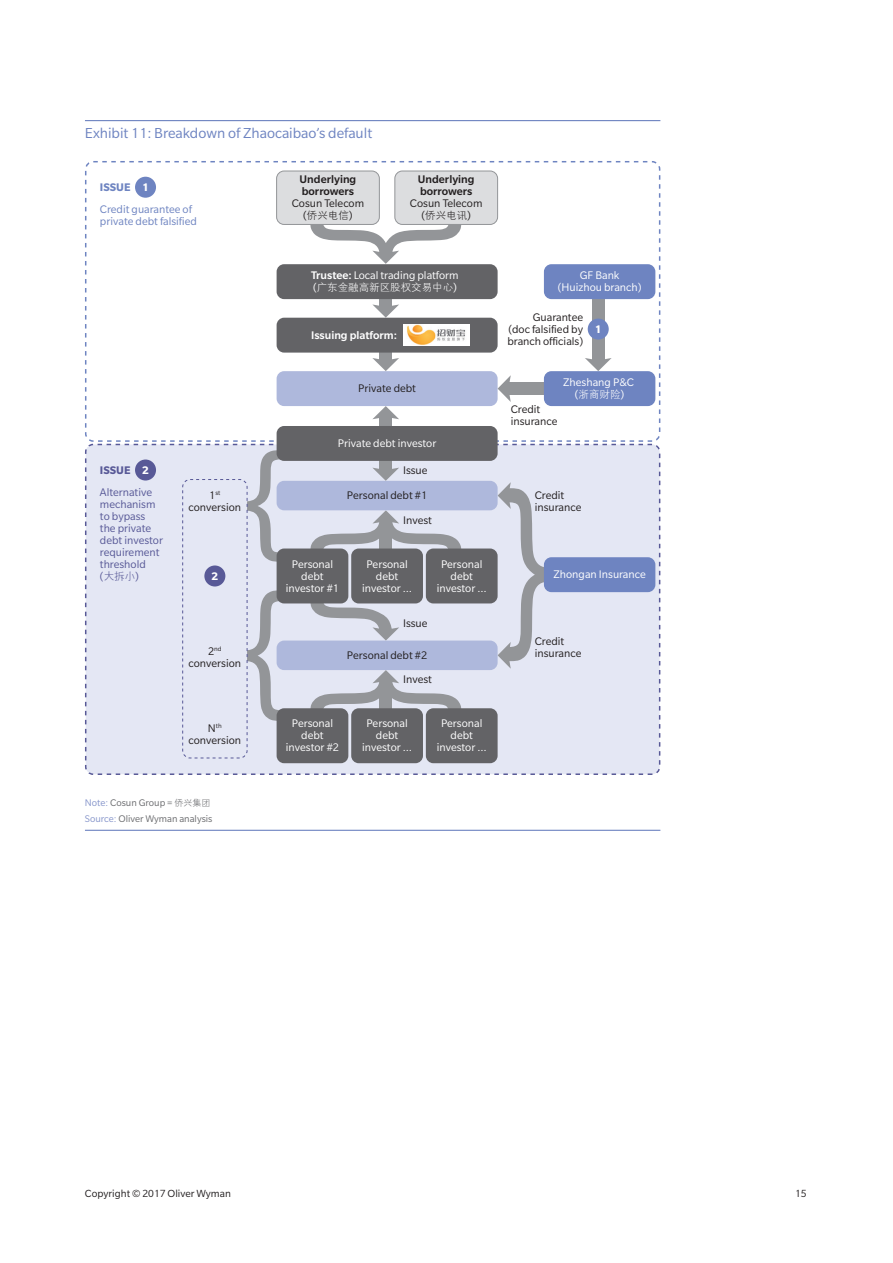
<style>
.page{position:relative;width:893px;height:1263px;background:#fff}
.page>*{position:absolute;margin:0;border:0;box-sizing:border-box;transform-origin:0 0}
.t1{font:15.75px "Slate Pro";color:#6e84c1}
.t2{font:12px/12px "Slate Pro";color:#fff;text-align:center}
.t3{font:12px/12px "Slate Pro";color:#231f20}
.t4{font:12px/12px "Slate Pro";color:#585997}
.t5{font:500 12px/12px "Slate Pro";color:#231f20;text-align:center}
.t6{font:12px/22.4px "Slate Pro";color:#6e84c1}
.t7{font:500 12px "Slate Pro";color:#fff}
.t8{font:700 12px "Slate Pro";color:#fff}
.t9{font:11.25px "Slate Pro";color:#231f20}
.Exhibit_Source_Last{font:10.5px "Slate Pro";color:#6c6d70}
.t10{font:10.5px "FZXH1 JW GB1 0";color:#fff}
.Exhibit_Source{font:10.5px "Slate Pro";color:#6c6d70}
.t11{font:10.5px "FZXH1 JW GB1 0";color:#231f20}
.t12{font:10.5px "FZXH1 JW GB1 0";color:#585997}
.t13{font:7.05px "Slate Pro";color:#231f20}
.s1{font-weight:700}
.s2{font-weight:400}
.s3{font-family:"Slate Pro";font-size:12px}
.s4{font-weight:500}
.s5{font-size:12px}
.s6{color:#8796cb}
.s7{font-family:"FZXH1 JW GB1 0";font-size:9px}
</style>
<div class="page">
<hr style="left:85px;top:120px;width:575px;height:1px;background:#6e84c1">
<hr style="left:85px;top:830px;width:575px;height:1px;background:#6e84c1">
<div style="left:85px;top:161px;width:575px;height:281px;border:2px dashed #6e84c1;border-radius:8px"></div>
<div style="left:86px;top:444px;width:574px;height:330px;background:#e4e7f4;border-radius:8px"></div>
<div style="left:85px;top:444px;width:575px;height:331px;border:2px dashed #585997;border-radius:8px"></div>
<div style="left:277px;top:171px;width:102px;height:53px;background:#dcdddf;border-radius:7px"></div>
<div style="left:276px;top:171px;width:104px;height:54px;border:1px solid #939598;border-radius:7px"></div>
<div style="left:395px;top:171px;width:103px;height:53px;background:#dcdddf;border-radius:7px"></div>
<div style="left:394px;top:171px;width:104px;height:54px;border:1px solid #939598;border-radius:7px"></div>
<svg style="left:310px;top:217px;width:151px;height:47px"></svg>
<svg style="left:310px;top:510px;width:151px;height:47px"></svg>
<svg style="left:498px;top:482px;width:48px;height:187px"></svg>
<svg style="left:247px;top:450px;width:35px;height:112px"></svg>
<svg style="left:247px;top:590px;width:36px;height:131px"></svg>
<svg style="left:372px;top:304px;width:27px;height:14px"></svg>
<div style="left:135px;top:177px;width:21px;height:21px;background:#6e84c1;border-radius:50%"></div>
<div style="left:135px;top:459px;width:21px;height:21px;background:#585997;border-radius:50%"></div>
<div style="left:204px;top:565px;width:21px;height:21px;background:#585997;border-radius:50%"></div>
<div style="left:277px;top:371px;width:221px;height:35px;background:#aeb8dc;border-radius:8px"></div>
<div style="left:277px;top:481px;width:221px;height:29px;background:#aeb8dc;border-radius:7px"></div>
<div style="left:277px;top:640px;width:221px;height:30px;background:#aeb8dc;border-radius:7px"></div>
<div style="left:380px;top:296px;width:12px;height:13px;background:#939598"></div>
<svg style="left:372px;top:358px;width:27px;height:13px"></svg>
<div style="left:380px;top:350px;width:12px;height:13px;background:#939598"></div>
<svg style="left:373px;top:468px;width:26px;height:13px"></svg>
<div style="left:380px;top:459px;width:12px;height:13px;background:#939598"></div>
<div style="left:380px;top:528px;width:12px;height:23px;background:#939598"></div>
<svg style="left:585px;top:358px;width:27px;height:13px"></svg>
<div style="left:592px;top:296px;width:12px;height:66px;background:#939598"></div>
<svg style="left:498px;top:375px;width:13px;height:27px"></svg>
<div style="left:507px;top:383px;width:42px;height:12px;background:#939598"></div>
<svg style="left:373px;top:406px;width:26px;height:13px"></svg>
<div style="left:380px;top:414px;width:12px;height:13px;background:#939598"></div>
<div style="left:277px;top:264px;width:221px;height:35px;background:#636366;border-radius:8px"></div>
<div style="left:277px;top:426px;width:221px;height:35px;background:#636366;border-radius:8px"></div>
<div style="left:544px;top:264px;width:111px;height:35px;background:#6e84c1;border-radius:8px"></div>
<div style="left:544px;top:371px;width:111px;height:35px;background:#6e84c1;border-radius:8px"></div>
<div style="left:277px;top:318px;width:221px;height:35px;background:#636366;border-radius:8px"></div>
<div style="left:544px;top:557px;width:111px;height:35px;background:#6e84c1;border-radius:8px"></div>
<div style="left:588px;top:319px;width:21px;height:21px;background:#6e84c1;border-radius:50%"></div>
<div style="left:277px;top:548px;width:71px;height:55px;background:#636366;border-radius:7px"></div>
<div style="left:351px;top:548px;width:72px;height:55px;background:#636366;border-radius:7px"></div>
<div style="left:426px;top:548px;width:72px;height:55px;background:#636366;border-radius:7px"></div>
<svg style="left:310px;top:670px;width:151px;height:47px"></svg>
<svg style="left:310px;top:595px;width:89px;height:45px"></svg>
<div style="left:380px;top:687px;width:12px;height:23px;background:#939598"></div>
<div style="left:277px;top:708px;width:71px;height:55px;background:#636366;border-radius:7px"></div>
<div style="left:351px;top:708px;width:72px;height:55px;background:#636366;border-radius:7px"></div>
<div style="left:426px;top:708px;width:72px;height:55px;background:#636366;border-radius:7px"></div>
<div style="left:182px;top:479px;width:65px;height:279px;border:1px dashed #585997;border-radius:8px"></div>
<img style="left:403px;top:325px;width:67px;height:21px">
<p class="t1" style="left:85px;top:124px;width:289px">Exhibit 11: Breakdown of Zhaocaibao’s default</p>
<p class="t6" style="left:100px;top:176px;width:93px"><span class="s1">ISSUE<br></span>Credit guarantee of</p>
<p class="t6" style="left:100px;top:210px;width:99px">private debt falsified</p>
<p class="t8" style="left:142px;top:180px;width:8px">1</p>
<p class="t5" style="left:292px;top:173px;width:74px">Underlying borrowers<br><span class="s2">Cosun Telecom</span></p>
<p class="t11" style="left:303px;top:210px;width:51px"><span class="s3">(</span>侨兴电信<span class="s3">)</span></p>
<p class="t5" style="left:410px;top:173px;width:74px">Underlying borrowers<br><span class="s2">Cosun Telecom</span></p>
<p class="t11" style="left:421px;top:210px;width:51px"><span class="s3">(</span>侨兴电讯<span class="s3">)</span></p>
<p class="t2" style="left:311px;top:269px;width:149px"><span class="s4">Trustee:</span> Local trading platform</p>
<p class="t10" style="left:313px;top:282px;width:145px"><span class="s3">(</span>广东金融高新区股权交易中心<span class="s3">)</span></p>
<p class="t7" style="left:311px;top:329px;width:87px">Issuing platform:</p>
<p class="t3" style="left:358px;top:382px;width:59px">Private debt</p>
<p class="t4" style="left:100px;top:459px;width:54px;line-height:22.4px"><span class="s1">ISSUE<br></span>Alternative</p>
<p class="t4" style="left:100px;top:498px;width:65px">mechanism to bypass the private debt investor requirement threshold</p>
<p class="t12" style="left:100px;top:571px;width:40px"><span class="s3">(</span>大拆小<span class="s3">)</span></p>
<p class="t8" style="left:142px;top:463px;width:8px">2</p>
<p class="t2" style="left:338px;top:437px;width:100px">Private debt investor</p>
<p class="t3" style="left:403px;top:464px;width:26px">Issue</p>
<p class="t13" style="left:215px;top:489px;width:6px">st</p>
<p class="t3" style="left:189px;top:501px;width:54px">conversion</p>
<p class="t3" style="left:209px;top:489px;width:8px">1</p>
<p class="t3" style="left:347px;top:489px;width:82px">Personal debt #1</p>
<p class="t8" style="left:211px;top:569px;width:8px">2</p>
<p class="t13" style="left:208px;top:645px;width:15px"><span class="s5">2</span>nd</p>
<p class="t3" style="left:189px;top:657px;width:54px">conversion</p>
<p class="t13" style="left:208px;top:722px;width:15px"><span class="s5">N</span>th</p>
<p class="t3" style="left:189px;top:734px;width:54px">conversion</p>
<p class="t3" style="left:403px;top:514px;width:30px">Invest</p>
<p class="t2" style="left:286px;top:558px;width:55px">Personal debt investor #1</p>
<p class="t2" style="left:362px;top:558px;width:52px">Personal debt investor …</p>
<p class="t2" style="left:437px;top:558px;width:52px">Personal debt investor …</p>
<p class="t3" style="left:403px;top:617px;width:26px">Issue</p>
<p class="t3" style="left:347px;top:649px;width:82px">Personal debt #2</p>
<p class="t3" style="left:403px;top:673px;width:30px">Invest</p>
<p class="t2" style="left:286px;top:718px;width:55px">Personal debt investor #2</p>
<p class="t2" style="left:362px;top:718px;width:52px">Personal debt investor …</p>
<p class="t2" style="left:437px;top:718px;width:52px">Personal debt investor …</p>
<p class="Exhibit_Source" style="left:85px;top:798px;width:127px"><span class="s6">Note:</span> Cosun Group = <span class="s7">侨兴集团</span></p>
<p class="Exhibit_Source_Last" style="left:85px;top:813px;width:129px"><span class="s6">Source:</span> Oliver Wyman analysis</p>
<p class="t2" style="left:558px;top:270px;width:85px">GF Bank (Huizhou branch)</p>
<p class="t3" style="left:507px;top:311px;width:77px;text-align:justify;text-indent:25px">Guarantee (doc falsified by branch officials)</p>
<p class="t8" style="left:595px;top:322px;width:8px">1</p>
<p class="t2" style="left:563px;top:376px;width:72px">Zheshang P&amp;C</p>
<p class="t10" style="left:575px;top:389px;width:51px"><span class="s3">(</span>浙商财险<span class="s3">)</span></p>
<p class="t3" style="left:511px;top:403px;width:48px">Credit insurance</p>
<p class="t3" style="left:535px;top:489px;width:48px">Credit insurance</p>
<p class="t2" style="left:553px;top:569px;width:94px">Zhongan Insurance</p>
<p class="t3" style="left:535px;top:635px;width:48px">Credit insurance</p>
<p class="t9" style="left:85px;top:1187px;width:147px">Copyright © 2017 Oliver Wyman</p>
<p class="t9" style="left:795px;top:1187px;width:13px">15</p>
</div>
